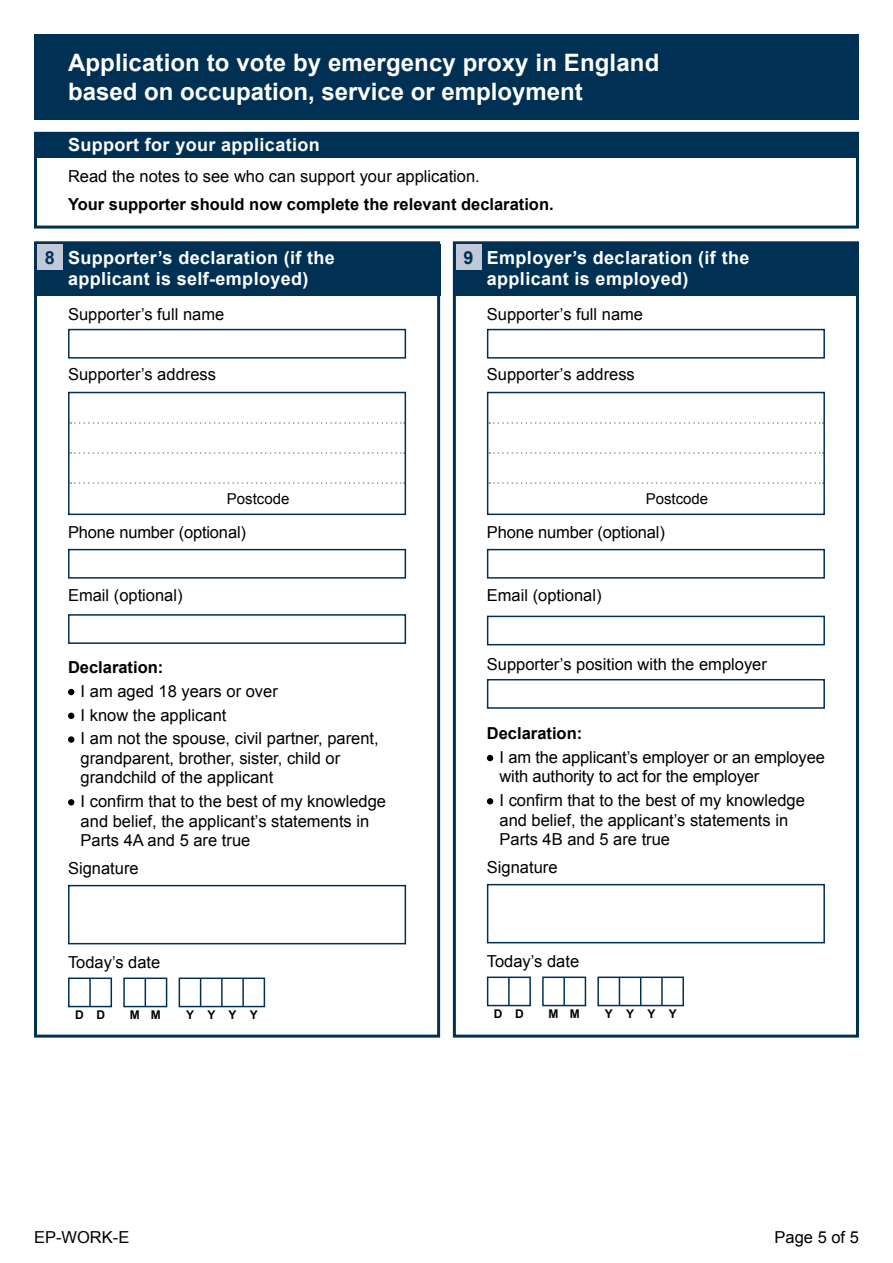
<style>
.page{position:relative;width:893px;height:1263px;background:#fff}
.page>*{position:absolute;margin:0;border:0;box-sizing:border-box;transform-origin:0 0}
.t1{font:700 24px/28.8px "Arial";letter-spacing:.005em;color:#fff}
.t2{font:700 18px/21px "Arial";letter-spacing:.02em;color:#fff;text-align:center}
.t3{font:16.5px/19.5px "Arial";color:#000}
.t4{font:700 16.5px "Arial";color:#000}
.t5{font:15px "Arial";color:#000}
.t6{font:700 12px "Arial";letter-spacing:1.105em;color:#000}
.s1{color:#003154}
</style>
<div class="page">
<div style="left:34px;top:34px;width:825px;height:85px;background:#003154"></div>
<div style="left:34px;top:132px;width:825px;height:97px;border:3px solid #003154"></div>
<div style="left:34px;top:132px;width:825px;height:25px;background:#003154"></div>
<div style="left:453px;top:241px;width:406px;height:796px;border:3px solid #003154"></div>
<div style="left:456px;top:244px;width:403px;height:51px;background:#003154"></div>
<div style="left:456px;top:244px;width:25px;height:26px;background:#c1c8d8"></div>
<div style="left:487px;top:329px;width:338px;height:30px;background:#fff;border:2px solid #003154"></div>
<svg style="left:490px;top:422px;width:331px;height:2px"></svg>
<svg style="left:490px;top:452px;width:331px;height:2px"></svg>
<svg style="left:490px;top:482px;width:331px;height:2px"></svg>
<div style="left:487px;top:392px;width:338px;height:123px;border:2px solid #003154"></div>
<div style="left:487px;top:549px;width:338px;height:30px;background:#fff;border:2px solid #003154"></div>
<div style="left:487px;top:616px;width:338px;height:29px;background:#fff;border:2px solid #003154"></div>
<div style="left:487px;top:679px;width:338px;height:30px;background:#fff;border:2px solid #003154"></div>
<div style="left:487px;top:884px;width:338px;height:59px;border:2px solid #003154"></div>
<div style="left:597px;top:976px;width:87px;height:30px;background:#fff;border:2px solid #003154"></div>
<svg style="left:619px;top:977px;width:1px;height:28px"></svg>
<svg style="left:640px;top:977px;width:1px;height:28px"></svg>
<hr style="left:661px;top:977px;width:2px;height:28px;background:#003154">
<div style="left:542px;top:976px;width:44px;height:30px;background:#fff;border:2px solid #003154"></div>
<hr style="left:563px;top:977px;width:2px;height:28px;background:#003154">
<div style="left:487px;top:976px;width:44px;height:30px;background:#fff;border:2px solid #003154"></div>
<hr style="left:508px;top:977px;width:2px;height:28px;background:#003154">
<div style="left:34px;top:241px;width:406px;height:796px;border:3px solid #003154"></div>
<div style="left:37px;top:244px;width:403px;height:51px;background:#003154"></div>
<div style="left:37px;top:244px;width:26px;height:26px;background:#c1c8d8"></div>
<div style="left:68px;top:329px;width:338px;height:30px;background:#fff;border:2px solid #003154"></div>
<svg style="left:71px;top:422px;width:331px;height:2px"></svg>
<svg style="left:71px;top:452px;width:331px;height:2px"></svg>
<svg style="left:71px;top:482px;width:331px;height:2px"></svg>
<div style="left:68px;top:392px;width:338px;height:123px;border:2px solid #003154"></div>
<div style="left:68px;top:549px;width:338px;height:30px;background:#fff;border:2px solid #003154"></div>
<div style="left:68px;top:614px;width:338px;height:30px;background:#fff;border:2px solid #003154"></div>
<svg style="left:68px;top:689px;width:6px;height:6px"></svg>
<svg style="left:68px;top:713px;width:6px;height:6px"></svg>
<div style="left:68px;top:736px;width:6px;height:7px;background:#000;border-radius:50%"></div>
<svg style="left:68px;top:799px;width:6px;height:6px"></svg>
<div style="left:68px;top:885px;width:338px;height:59px;border:2px solid #003154"></div>
<div style="left:179px;top:977px;width:86px;height:30px;background:#fff;border:2px solid #003154"></div>
<svg style="left:200px;top:978px;width:1px;height:28px"></svg>
<hr style="left:221px;top:978px;width:2px;height:28px;background:#003154">
<hr style="left:242px;top:978px;width:2px;height:28px;background:#003154">
<div style="left:123px;top:977px;width:44px;height:30px;background:#fff;border:2px solid #003154"></div>
<svg style="left:145px;top:978px;width:1px;height:28px"></svg>
<div style="left:68px;top:977px;width:44px;height:30px;background:#fff;border:2px solid #003154"></div>
<hr style="left:89px;top:978px;width:2px;height:28px;background:#003154">
<svg style="left:487px;top:755px;width:6px;height:6px"></svg>
<svg style="left:487px;top:798px;width:6px;height:6px"></svg>
<h1 class="t1" style="left:68px;top:49px;width:593px">Application to vote by emergency proxy in England based on occupation, service or employment</h1>
<h2 class="t2" style="left:68px;top:135px;width:253px">Support for your application</h2>
<p class="t3" style="left:68px;top:167px;width:413px">Read the notes to see who can support your application.</p>
<p class="t4" style="left:68px;top:193px;width:487px">Your supporter should now complete the relevant declaration.</p>
<h2 class="t2" style="left:45px;top:248px;width:292px"><span class="s1">8</span> Supporter’s declaration (if the applicant is self-employed)</h2>
<p class="t3" style="left:68px;top:305px;width:158px">Supporter’s full name</p>
<h2 class="t2" style="left:487px;top:248px;width:264px;text-align:left;text-indent:-23px"><span class="s1">9</span> Employer’s declaration (if the applicant is employed)</h2>
<p class="t3" style="left:487px;top:305px;width:158px">Supporter’s full name</p>
<p class="t3" style="left:68px;top:365px;width:149px">Supporter’s address</p>
<p class="t5" style="left:227px;top:489px;width:64px">Postcode</p>
<p class="t3" style="left:68px;top:523px;width:179px">Phone number (optional)</p>
<p class="t3" style="left:68px;top:586px;width:116px">Email (optional)</p>
<h3 class="t4" style="left:68px;top:656px;width:97px">Declaration:</h3>
<p class="t3" style="left:81px;top:681px;width:199px">I am aged 18 years or over</p>
<p class="t3" style="left:81px;top:705px;width:147px">I know the applicant</p>
<p class="t3" style="left:81px;top:729px;width:300px">I am not the spouse, civil partner, parent, grandparent, brother, sister, child or grandchild of the applicant</p>
<p class="t3" style="left:81px;top:792px;width:307px">I confirm that to the best of my knowledge and belief, the applicant’s statements in<br>Parts 4A and 5 are true</p>
<p class="t3" style="left:68px;top:859px;width:72px">Signature</p>
<p class="t3" style="left:68px;top:953px;width:94px">Today’s date</p>
<p class="t6" style="left:75px;top:1007px;width:31px">D D</p>
<p class="t6" style="left:130px;top:1007px;width:33px">M M</p>
<p class="t6" style="left:186px;top:1007px;width:73px">YYYY</p>
<p class="t3" style="left:487px;top:365px;width:149px">Supporter’s address</p>
<p class="t5" style="left:646px;top:489px;width:64px">Postcode</p>
<p class="t3" style="left:487px;top:523px;width:179px">Phone number (optional)</p>
<p class="t3" style="left:487px;top:586px;width:116px">Email (optional)</p>
<p class="t3" style="left:487px;top:655px;width:282px">Supporter’s position with the employer</p>
<h3 class="t4" style="left:487px;top:722px;width:97px">Declaration:</h3>
<p class="t3" style="left:499px;top:747px;width:327px">I am the applicant’s employer or an employee with authority to act for the employer</p>
<p class="t3" style="left:499px;top:791px;width:307px">I confirm that to the best of my knowledge and belief, the applicant’s statements in<br>Parts 4B and 5 are true</p>
<p class="t3" style="left:487px;top:858px;width:72px">Signature</p>
<p class="t3" style="left:487px;top:952px;width:94px">Today’s date</p>
<p class="t6" style="left:494px;top:1006px;width:31px">D D</p>
<p class="t6" style="left:549px;top:1006px;width:33px">M M</p>
<p class="t6" style="left:605px;top:1006px;width:73px">YYYY</p>
<p class="t3" style="left:34px;top:1228px;width:97px">EP-WORK-E</p>
<p class="t3" style="left:774px;top:1228px;width:86px">Page 5 of 5</p>
</div>
